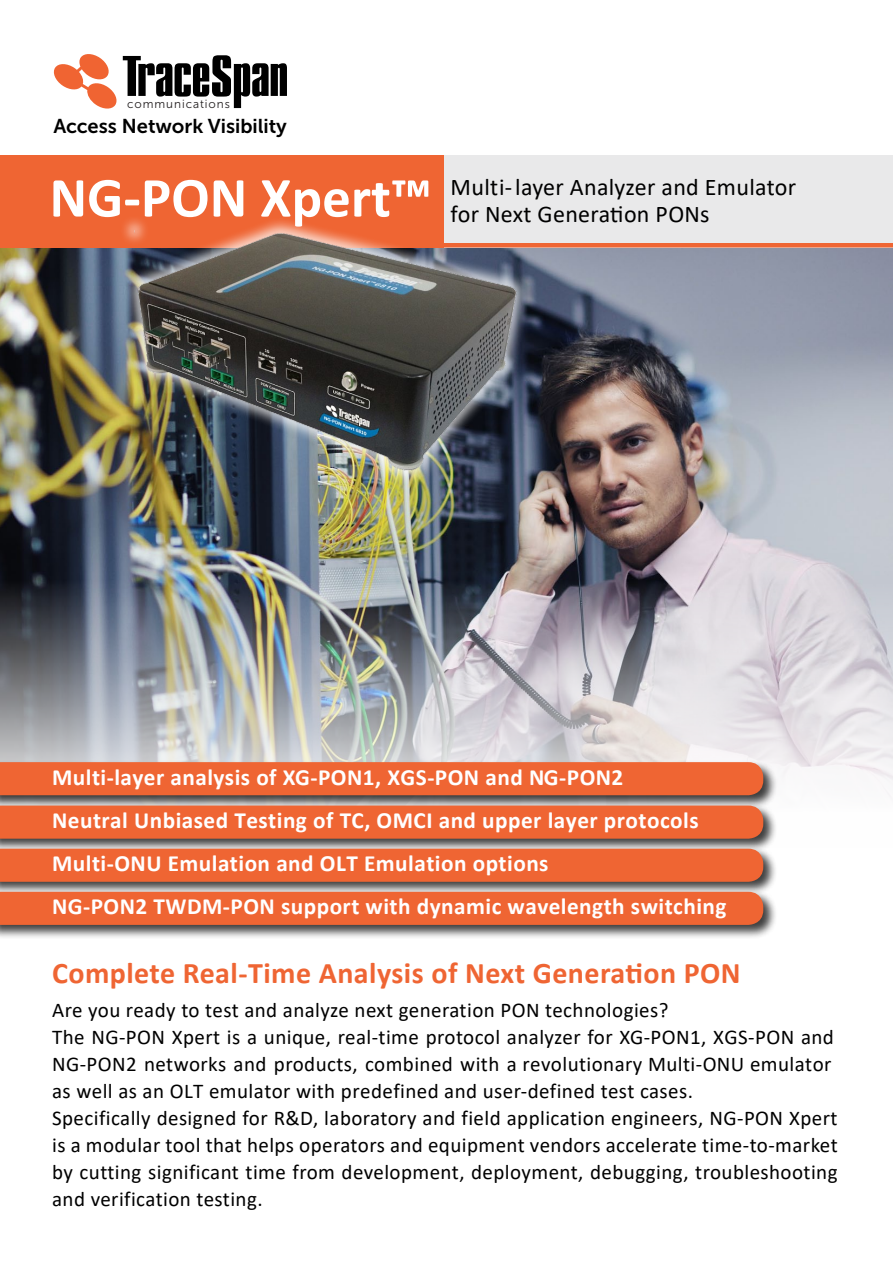
<style>
.page{position:relative;width:893px;height:1263px;background:#fff}
.page>*{position:absolute;margin:0;border:0;box-sizing:border-box;transform-origin:0 0}
.t1{font:700 57px "Calibri";color:#fff}
.t2{font:700 30px "Calibri";letter-spacing:.015em;color:#ef6533}
.t3{font:24px/27px "Calibri";letter-spacing:.015em;color:#000}
.t4{font:700 23.25px/42.9px "Calibri";letter-spacing:.02em;color:#fff}
.t5{font:21px/27px "Calibri";letter-spacing:.02em;color:#000}
.t6{font:19.95px "Museo Sans Cyrl 700";color:#000}
.t7{font:11.85px "Museo Sans Cyrl 300";letter-spacing:.08em;color:#231f20}
.s1{font-style:inherit}
</style>
<div class="page">
<img style="left:0;top:247px;width:893px;height:550px">
<div style="left:443px;top:155px;width:450px;height:92px;background:#e9e9ea"></div>
<div style="left:0;top:155px;width:443px;height:92px;background:#ef6533"></div>
<div style="left:0;top:760px;width:778px;height:49px;background:#000;opacity:.75"></div>
<div style="left:0;top:762px;width:763px;height:33px;background:#ef6533"></div>
<div style="left:0;top:803px;width:778px;height:50px;background:#000;opacity:.75"></div>
<div style="left:0;top:805px;width:763px;height:34px;background:#ef6533"></div>
<div style="left:0;top:846px;width:778px;height:50px;background:#000;opacity:.75"></div>
<div style="left:0;top:849px;width:763px;height:33px;background:#ef6533"></div>
<div style="left:0;top:889px;width:778px;height:50px;background:#000;opacity:.75"></div>
<div style="left:0;top:892px;width:763px;height:33px;background:#ef6533"></div>
<hr style="left:289px;top:243px;width:604px;height:4px;background:#ef6533">
<svg style="left:53px;top:54px;width:234px;height:55px"></svg>
<div style="left:120px;top:215px;width:411px;height:271px;background:#fff;opacity:.75"></div>
<img style="left:135px;top:230px;width:383px;height:243px">
<p class="t7" style="left:127px;top:98px;width:104px">communications</p>
<p class="t6" style="left:53px;top:115px;width:235px">Access Network Visibility</p>
<h1 class="t1" style="left:50px;top:157px;width:384px">NG-PON Xpert™</h1>
<p class="t3" style="left:451px;top:173px;width:347px">Multi-layer Analyzer and Emulator for Next Generation PONs</p>
<p class="t4" style="left:52px;top:756px;width:676px">Multi-layer <span class="s1">analysis of XG-PON1,</span> X<span class="s1">G</span>S<span class="s1">-PON and</span> N<span class="s1">G</span>-<span class="s1">PON</span>2<br>Neutral Unbiased Testing of TC, OMCI and upper layer protocols Multi-ONU Emulation and OLT Emulation options<br>NG-PON2 TWDM-PON support with dynamic wavelength switching</p>
<h2 class="t2" style="left:52px;top:952px;width:690px">Complete Real-Time Analysis of Next Generation PON</h2>
<p class="t5" style="left:52px;top:996px;width:787px">Are you ready to test and analyze next generation PON technologies?<br>The NG-PON Xpert is a unique, real-time protocol analyzer for XG-PON1, XGS-PON and NG-PON2 networks and products, combined with a revolutionary Multi-ONU emulator as well as an OLT emulator with predefined and user-defined test cases.<br>Specifically designed for R&amp;D, laboratory and field application engineers, NG-PON Xpert is a modular tool that helps operators and equipment vendors accelerate time-to-market by cutting significant time from development, deployment, debugging, troubleshooting and verification testing.</p>
</div>
